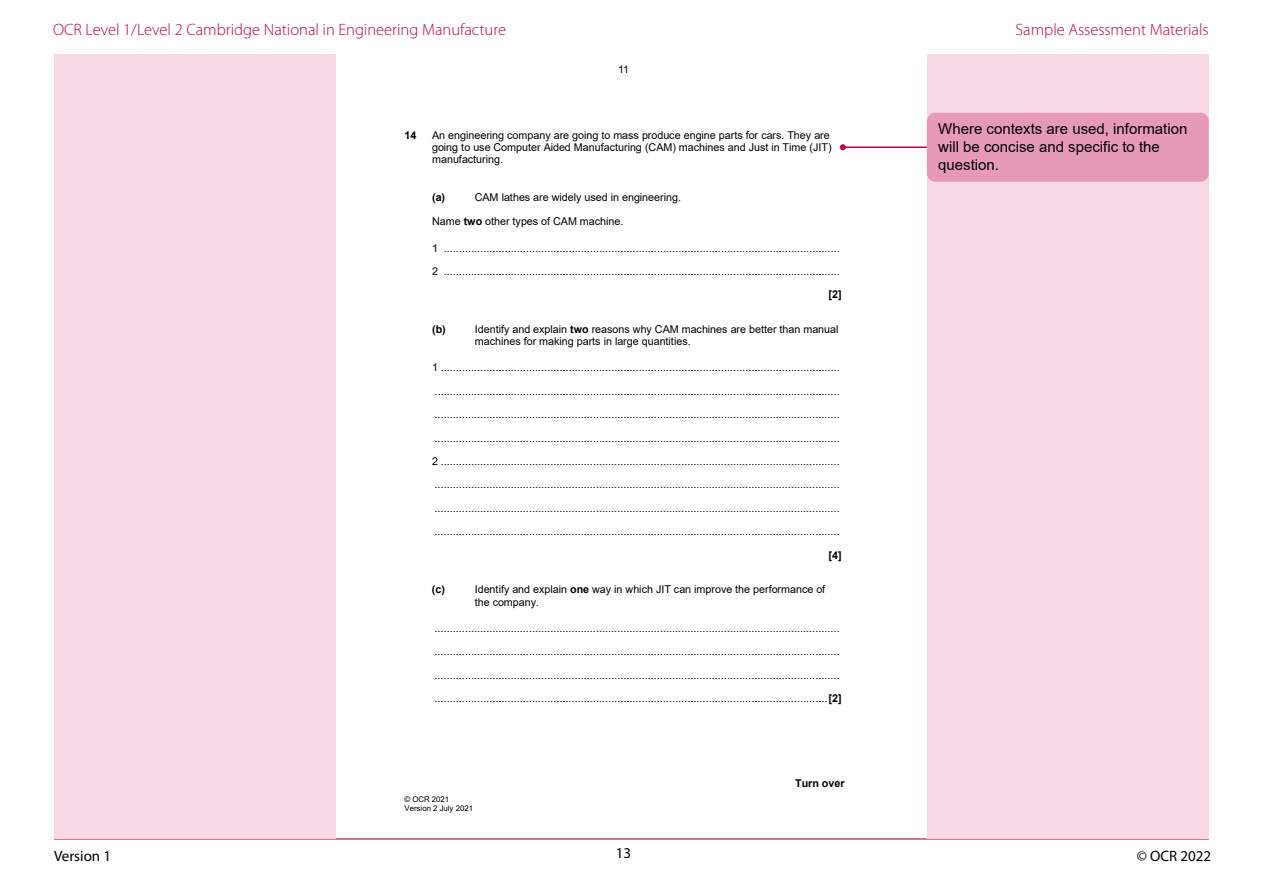
<style>
.page{position:relative;width:1263px;height:893px;background:#fff}
.page>*{position:absolute;margin:0;border:0;box-sizing:border-box;transform-origin:0 0}
.t1{font:300 16.5px "Myriad Pro";color:#c3014a}
.comments{font:15px/18px "Arial";color:#000}
.t2{font:15px "Myriad Pro";color:#000}
.t3{font:10.8px/23.4px "Arial";color:#000}
.t4{font:700 10.8px "Arial";color:#000}
.t5{font:10.5px "Arial";color:#000}
.t6{font:7.8px/9px "Arial";letter-spacing:-.005em;color:#000}
.s1{font-weight:700}
</style>
<div class="page">
<hr style="left:54px;top:838px;width:1155px;height:1px;background:#c3014a">
<div style="left:927px;top:54px;width:282px;height:784px;background:#f6d9e4"></div>
<div style="left:54px;top:54px;width:282px;height:784px;background:#f6d9e4"></div>
<div style="left:927px;top:113px;width:282px;height:69px;background:#e79ab7;border-radius:9px"></div>
<hr style="left:843px;top:146px;width:84px;height:2px;background:#c3014a">
<svg style="left:840px;top:144px;width:6px;height:6px"></svg>
<h1 class="t1" style="left:53px;top:20px;width:454px">OCR Level 1/Level 2 Cambridge National in Engineering Manufacture</h1>
<h1 class="t1" style="left:1015px;top:20px;width:195px">Sample Assessment Materials</h1>
<p class="t5" style="left:618px;top:62px;width:12px">11</p>
<p class="t4" style="left:404px;top:127px;width:13px">14</p>
<p class="t3" style="left:432px;top:129px;width:401px;line-height:12.3px">An engineering company are going to mass produce engine parts for cars. They are going to use Computer Aided Manufacturing (CAM) machines and Just in Time (JIT) manufacturing.</p>
<p class="t4" style="left:432px;top:189px;width:15px">(a)</p>
<p class="t3" style="left:475px;top:185px;width:208px">CAM lathes are widely used in engineering.</p>
<p class="t3" style="left:432px;top:210px;width:193px">Name <span class="s1">two</span> other types of CAM machine.</p>
<p class="t3" style="left:432px;top:236px;width:411px;text-align:right">1 ..................................................................................................................................<br>2 .................................................................................................................................. <span class="s1">[2]</span></p>
<p class="t4" style="left:432px;top:322px;width:15px">(b)</p>
<p class="t3" style="left:475px;top:323px;width:365px;line-height:12.3px">Identify and explain <span class="s1">two</span> reasons why CAM machines are better than manual machines for making parts in large quantities.</p>
<p class="t3" style="left:432px;top:356px;width:411px;text-align:right">1 ................................................................................................................................... ..................................................................................................................................... ..................................................................................................................................... .....................................................................................................................................<br>2 ................................................................................................................................... ..................................................................................................................................... ..................................................................................................................................... ..................................................................................................................................... <span class="s1">[4]</span></p>
<p class="t4" style="left:432px;top:582px;width:15px">(c)</p>
<p class="t3" style="left:475px;top:583px;width:352px;line-height:12.5px">Identify and explain <span class="s1">one</span> way in which JIT can improve the performance of the company.</p>
<p class="t3" style="left:434px;top:616px;width:409px">..................................................................................................................................... ..................................................................................................................................... ..................................................................................................................................... .................................................................................................................................<span class="s1">[2]</span></p>
<p class="t6" style="left:404px;top:794px;width:70px">© OCR 2021<br>Version 2 July 2021</p>
<p class="t4" style="left:795px;top:776px;width:51px">Turn over</p>
<p class="comments" style="left:938px;top:119px;width:251px">Where contexts are used, information will be concise and specific to the question.</p>
<h2 class="t2" style="left:54px;top:847px;width:59px">Version 1</h2>
<h2 class="t2" style="left:616px;top:844px;width:17px">13</h2>
<h2 class="t2" style="left:1137px;top:847px;width:76px">© OCR 2022</h2>
</div>
